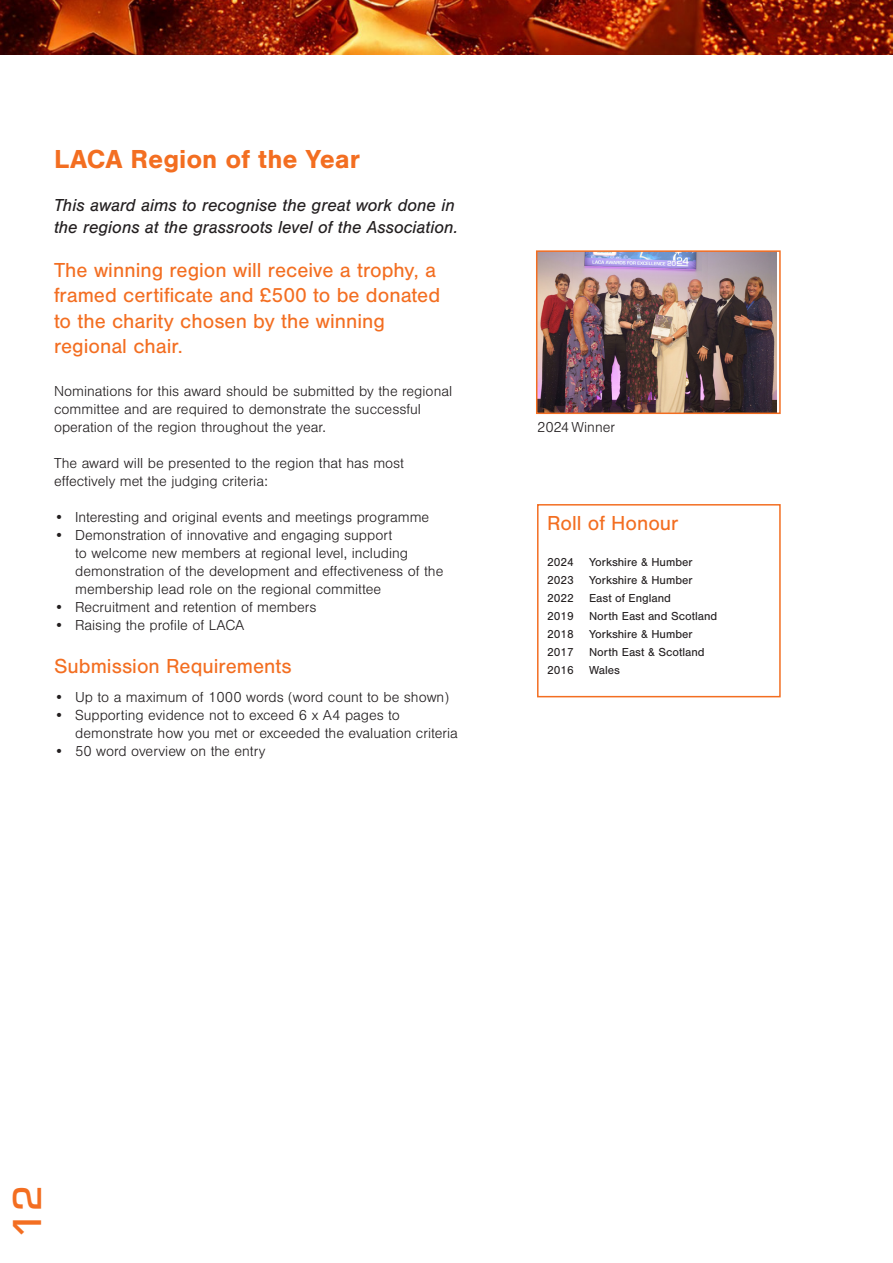
<style>
.page{position:relative;width:893px;height:1263px;background:#fff}
.page>*{position:absolute;margin:0;border:0;box-sizing:border-box;transform-origin:0 0}
.t1{font:500 42px "Eurostile";color:#f36e21}
.Headline{font:700 27px "Nimbus San";color:#f36e21}
.Subhead{font:21px/25.2px "Nimbus San";color:#f36e21}
.Paragraph_Style_ITALIC{font:italic 18px/21.6px "Nimbus San";color:#231f20}
.Bullit_point_text{font:300 15px/18px "Nimbus San";color:#231f20}
.Paragraph_Style_1{font:300 15px/18px "Nimbus San";color:#231f20}
.Subhead-2{font:12px "Nimbus San";color:#231f20}
</style>
<div class="page">
<div style="left:537px;top:504px;width:244px;height:193px;border:2px solid #f36e21"></div>
<img style="left:539px;top:253px;width:238px;height:158px">
<div style="left:536px;top:250px;width:245px;height:164px;border:2px solid #f36e21"></div>
<img style="left:0;top:0;width:893px;height:54px">
<p class="Headline" style="left:54px;top:144px;width:308px">LACA Region of the Year</p>
<p class="Paragraph_Style_ITALIC" style="left:54px;top:194px;width:405px">This award aims to recognise the great work done in the regions at the grassroots level of the Association.</p>
<p class="Subhead" style="left:54px;top:258px;width:388px">The winning region will receive a trophy, a framed certificate and £500 to be donated to the charity chosen by the winning regional chair.</p>
<p class="Paragraph_Style_1" style="left:54px;top:382px;width:400px">Nominations for this award should be submitted by the regional committee and are required to demonstrate the successful operation of the region throughout the year.</p>
<p class="Paragraph_Style_1" style="left:54px;top:454px;width:352px">The award will be presented to the region that has most effectively met the judging criteria:</p>
<p class="Bullit_point_text" style="left:54px;top:508px;width:377px">• Interesting and original events and meetings programme</p>
<p class="Bullit_point_text" style="left:75px;top:526px;width:370px;text-indent:-21px">• Demonstration of innovative and engaging support<br>to welcome new members at regional level, including demonstration of the development and effectiveness of the membership lead role on the regional committee</p>
<p class="Bullit_point_text" style="left:54px;top:598px;width:264px">• Recruitment and retention of members</p>
<p class="Bullit_point_text" style="left:54px;top:616px;width:192px">• Raising the profile of LACA</p>
<p class="Subhead" style="left:54px;top:654px;width:239px">Submission Requirements</p>
<p class="Bullit_point_text" style="left:54px;top:688px;width:397px">• Up to a maximum of 1000 words (word count to be shown)</p>
<p class="Bullit_point_text" style="left:75px;top:706px;width:384px;text-indent:-21px">• Supporting evidence not to exceed 6 x A4 pages to demonstrate how you met or exceeded the evaluation criteria</p>
<p class="Bullit_point_text" style="left:54px;top:742px;width:213px">• 50 word overview on the entry</p>
<p class="Paragraph_Style_1" style="left:537px;top:418px;width:80px">2024 Winner</p>
<p class="Subhead" style="left:547px;top:511px;width:133px">Roll of Honour</p>
<p class="Subhead-2" style="left:547px;top:555px;width:28px">2024</p>
<p class="Subhead-2" style="left:589px;top:555px;width:105px">Yorkshire &amp; Humber</p>
<p class="Subhead-2" style="left:547px;top:573px;width:28px">2023</p>
<p class="Subhead-2" style="left:589px;top:573px;width:105px">Yorkshire &amp; Humber</p>
<p class="Subhead-2" style="left:547px;top:591px;width:28px">2022</p>
<p class="Subhead-2" style="left:589px;top:591px;width:84px">East of England</p>
<p class="Subhead-2" style="left:547px;top:609px;width:28px">2019</p>
<p class="Subhead-2" style="left:589px;top:609px;width:130px">North East and Scotland</p>
<p class="Subhead-2" style="left:547px;top:627px;width:28px">2018</p>
<p class="Subhead-2" style="left:589px;top:627px;width:105px">Yorkshire &amp; Humber</p>
<p class="Subhead-2" style="left:547px;top:645px;width:28px">2017</p>
<p class="Subhead-2" style="left:589px;top:645px;width:117px">North East &amp; Scotland</p>
<p class="Subhead-2" style="left:547px;top:663px;width:28px">2016</p>
<p class="Subhead-2" style="left:589px;top:663px;width:33px">Wales</p>
<p class="t1" style="left:-2px;top:1237px;width:54px;rotate:-90deg">12</p>
</div>
